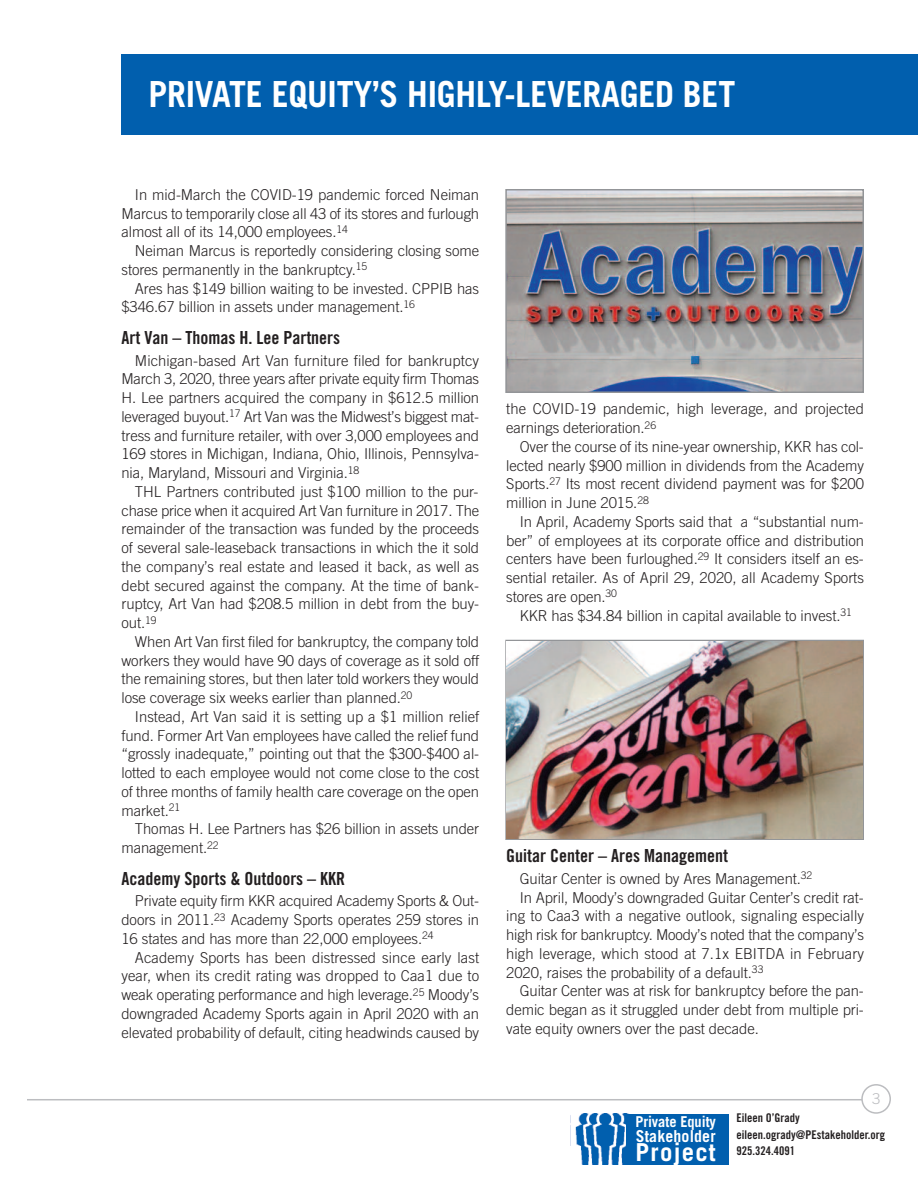
<style>
.page{position:relative;width:918px;height:1188px;background:#fff}
.page>*{position:absolute;margin:0;border:0;box-sizing:border-box;transform-origin:0 0}
.t1{font:700 36px "Trade Gothic";letter-spacing:-.005em;color:#fff;scale:.94 1}
.t2{font:700 24.75px "Trade Gothic";letter-spacing:.05em;color:#fff}
.t3{font:18px "Trade Gothic Bold Cond Twenty";color:#231f20}
.t4{font:700 16.5px "Trade Gothic";letter-spacing:.01em;color:#fff;scale:.96 1}
.t5{font:300 15px/18.8px "Trade Gothic";letter-spacing:-.005em;color:#231f20;text-align:justify}
.t6{font:700 15px "Trade Gothic";letter-spacing:-.005em;color:#fff;scale:.96 1}
.t7{font:300 15px "Trade Gothic";color:#bcbdc0}
.t8{font:12px/16.5px "Trade Gothic Bold Cond Twenty";color:#231f20}
</style>
<div class="page">
<hr style="left:0;top:54px;width:1px;height:81px;background:#015fae">
<div style="left:122px;top:54px;width:796px;height:81px;background:#015fae"></div>
<svg style="left:861px;top:1084px;width:30px;height:30px"></svg>
<hr style="left:27px;top:1099px;width:835px;height:1px;background:#bcbdc0">
<img style="left:575px;top:1114px;width:52px;height:50px">
<div style="left:627px;top:1114px;width:102px;height:50px;background:#015fae"></div>
<div style="left:505px;top:640px;width:359px;height:200px;border:2px solid #939598"></div>
<img style="left:507px;top:641px;width:355px;height:197px">
<img style="left:508px;top:192px;width:353px;height:198px">
<div style="left:505px;top:189px;width:359px;height:204px;border:2px solid #939598"></div>
<h1 class="t1" style="left:148px;top:81px;width:626px">PRIVATE EQUITY’S HIGHLY-LEVERAGED BET</h1>
<p class="t5" style="left:121px;top:186px;width:359px;text-indent:13px">In mid-March the COVID-19 pandemic forced Neiman Marcus to temporarily close all 43 of its stores and furlough almost all of its 14,000 employees.<sup>14</sup></p>
<p class="t5" style="left:121px;top:243px;width:359px;text-indent:13px">Neiman Marcus is reportedly considering closing some stores permanently in the bankruptcy.<sup>15</sup></p>
<p class="t5" style="left:121px;top:280px;width:359px;text-indent:13px">Ares has $149 billion waiting to be invested. CPPIB has $346.67 billion in assets under management.<sup>16</sup></p>
<p class="t3" style="left:122px;top:331px;width:220px">Art Van – Thomas H. Lee Partners</p>
<p class="t5" style="left:121px;top:352px;width:359px;text-indent:13px">Michigan-based Art Van furniture filed for bankruptcy March 3, 2020, three years after private equity firm Thomas H. Lee partners acquired the company in $612.5 million leveraged buyout.<sup>17</sup> Art Van was the Midwest’s biggest mat&shy;tress and furniture retailer, with over 3,000 employees and 169 stores in Michigan, Indiana, Ohio, Illinois, Pennsylva&shy;nia, Maryland, Missouri and Virginia.<sup>18</sup></p>
<p class="t5" style="left:121px;top:483px;width:359px;text-indent:13px">THL Partners contributed just $100 million to the pur&shy;chase price when it acquired Art Van furniture in 2017. The remainder of the transaction was funded by the proceeds of several sale-leaseback transactions in which the it sold the company’s real estate and leased it back, as well as debt secured against the company. At the time of bank&shy;ruptcy, Art Van had $208.5 million in debt from the buy&shy;out.<sup>19</sup></p>
<p class="t5" style="left:121px;top:633px;width:359px;text-indent:13px">When Art Van first filed for bankruptcy, the company told workers they would have 90 days of coverage as it sold off the remaining stores, but then later told workers they would lose coverage six weeks earlier than planned.<sup>20</sup></p>
<p class="t5" style="left:121px;top:708px;width:359px;text-indent:14px">Instead, Art Van said it is setting up a $1 million relief fund. Former Art Van employees have called the relief fund “grossly inadequate,” pointing out that the $300-$400 al&shy;lotted to each employee would not come close to the cost of three months of family health care coverage on the open market.<sup>21</sup></p>
<p class="t5" style="left:121px;top:821px;width:359px;text-indent:14px">Thomas H. Lee Partners has $26 billion in assets under management.<sup>22</sup></p>
<p class="t3" style="left:122px;top:872px;width:225px">Academy Sports &amp; Outdoors – KKR</p>
<p class="t5" style="left:121px;top:893px;width:359px;text-indent:14px">Private equity firm KKR acquired Academy Sports &amp; Out&shy;doors in 2011.<sup>23</sup> Academy Sports operates 259 stores in 16 states and has more than 22,000 employees.<sup>24</sup></p>
<p class="t5" style="left:121px;top:949px;width:359px;text-indent:14px">Academy Sports has been distressed since early last year, when its credit rating was dropped to Caa1 due to weak operating performance and high leverage.<sup>25</sup> Moody’s downgraded Academy Sports again in April 2020 with an elevated probability of default, citing headwinds caused by</p>
<p class="t5" style="left:506px;top:401px;width:359px">the COVID-19 pandemic, high leverage, and projected earnings deterioration.<sup>26</sup></p>
<p class="t5" style="left:506px;top:438px;width:359px;text-indent:13px">Over the course of its nine-year ownership, KKR has col&shy;lected nearly $900 million in dividends from the Academy Sports.<sup>27</sup> Its most recent dividend payment was for $200 million in June 2015.<sup>28</sup></p>
<p class="t5" style="left:506px;top:513px;width:359px;text-indent:14px">In April, Academy Sports said that a “substantial num&shy;ber” of employees at its corporate office and distribution centers have been furloughed.<sup>29</sup> It considers itself an es&shy;sential retailer. As of April 29, 2020, all Academy Sports stores are open.<sup>30</sup></p>
<p class="t5" style="left:520px;top:607px;width:334px">KKR has $34.84 billion in capital available to invest.<sup>31</sup></p>
<p class="t3" style="left:506px;top:849px;width:223px">Guitar Center – Ares Management</p>
<p class="t5" style="left:520px;top:870px;width:294px">Guitar Center is owned by Ares Management.<sup>32</sup></p>
<p class="t5" style="left:520px;top:889px;width:346px">In April, Moody’s downgraded Guitar Center’s credit rat-</p>
<p class="t5" style="left:506px;top:908px;width:359px">ing to Caa3 with a negative outlook, signaling especially</p>
<p class="t5" style="left:506px;top:927px;width:359px">high risk for bankruptcy. Moody’s noted that the company’s</p>
<p class="t5" style="left:506px;top:945px;width:359px">high leverage, which stood at 7.1x EBITDA in February</p>
<p class="t5" style="left:506px;top:964px;width:259px">2020, raises the probability of a default.<sup>33</sup></p>
<p class="t5" style="left:520px;top:983px;width:346px">Guitar Center was at risk for bankruptcy before the pan-</p>
<p class="t5" style="left:506px;top:1002px;width:359px">demic began as it struggled under debt from multiple pri-</p>
<p class="t5" style="left:506px;top:1020px;width:254px">vate equity owners over the past decade.</p>
<p class="t6" style="left:635px;top:1116px;width:85px">Private Equity</p>
<p class="t4" style="left:636px;top:1130px;width:85px">Stakeholder</p>
<h2 class="t2" style="left:636px;top:1143px;width:82px">Project</h2>
<p class="t7" style="left:872px;top:1093px;width:10px">3</p>
<p class="t8" style="left:737px;top:1111px;width:150px">Eileen O’Grady eileen.ogrady@PEstakeholder.org<br>925.324.4091</p>
</div>
